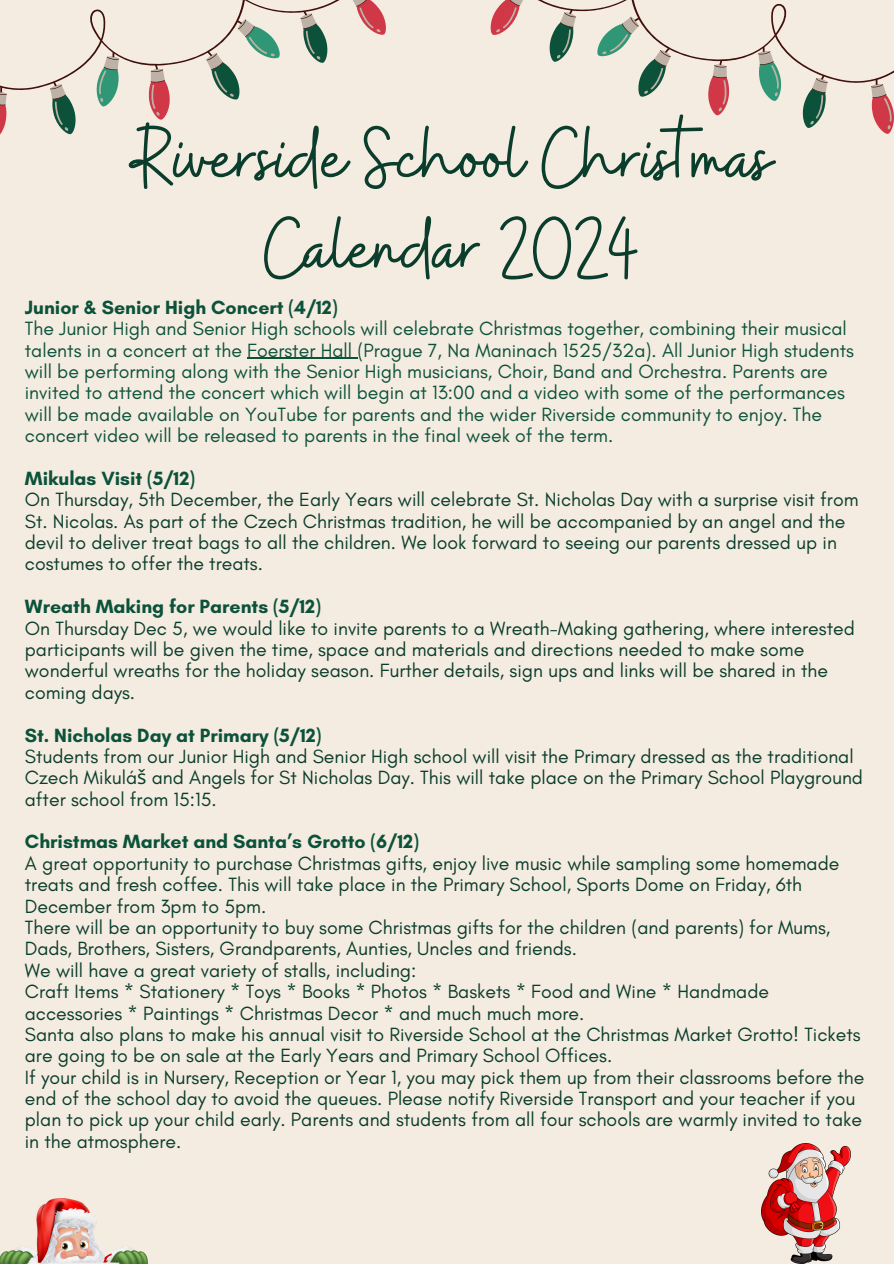
<style>
.page{position:relative;width:894px;height:1264px;background:#fff}
.page>*{position:absolute;margin:0;border:0;box-sizing:border-box;transform-origin:0 0}
.t1{font:88.05px/90.4px "Buffalo";color:#0a3d2c;text-align:center}
.t2{font:19.5px/21.3px "Glacial Indifference";color:#0a3d2c}
.t3{font:19.5px/21.3px "Glacial Indifference";color:#0c523b}
.t4{font:700 19.5px "Glacial Indifference";color:#0c523b}
.s1{font-family:"Noto Sans"}
</style>
<div class="page">
<div style="left:0;top:0;width:893px;height:1263px;background:#f5ece1"></div>
<svg style="left:0;top:0;width:386px;height:135px"></svg>
<svg style="left:490px;top:0;width:403px;height:127px"></svg>
<img style="left:0;top:1198px;width:147px;height:65px">
<img style="left:761px;top:1143px;width:89px;height:120px">
<hr style="left:247px;top:358px;width:110px;height:1px;background:#0c523b">
<h1 class="t1" style="left:132px;top:117px;width:641px">Riverside School Christmas<br>Calendar 2024</h1>
<p class="t4" style="left:25px;top:295px;width:314px">Junior &amp; Senior High Concert (4/12)</p>
<p class="t3" style="left:25px;top:318px;width:830px">The Junior High and Senior High schools will celebrate Christmas together, combining their musical talents in a concert at the Foerster Hall (Prague 7, Na Maninach 1525/32a). All Junior High students will be performing along with the Senior High musicians, Choir, Band and Orchestra. Parents are invited to attend the concert which will begin at 13:00 and a video with some of the performances will be made available on YouTube for parents and the wider Riverside community to enjoy. The concert video will be released to parents in the final week of the term.</p>
<p class="t4" style="left:25px;top:466px;width:172px">Mikulas Visit (5/12)</p>
<p class="t2" style="left:25px;top:489px;width:835px">On Thursday, 5th December, the Early Years will celebrate St. Nicholas Day with a surprise visit from St. Nicolas. As part of the Czech Christmas tradition, he will be accompanied by an angel and the devil to deliver treat bags to all the children. We look forward to seeing our parents dressed up in costumes to offer the treats.</p>
<p class="t4" style="left:25px;top:594px;width:297px">Wreath Making for Parents (5/12)</p>
<p class="t2" style="left:25px;top:617px;width:831px">On Thursday Dec 5, we would like to invite parents to a Wreath-Making gathering, where interested participants will be given the time, space and materials and directions needed to make some wonderful wreaths for the holiday season. Further details, sign ups and links will be shared in the coming days.</p>
<p class="t4" style="left:25px;top:723px;width:298px">St. Nicholas Day at Primary (5/12)</p>
<p class="t2" style="left:25px;top:745px;width:839px">Students from our Junior High and Senior High school will visit the Primary dressed as the traditional<br>Czech Mikulá<span class="s1">š</span> and Angels for St Nicholas Day. This will take place on the Primary School Playground after school from 15:15.</p>
<p class="t4" style="left:25px;top:829px;width:395px">Christmas Market and Santa’s Grotto (6/12)</p>
<p class="t2" style="left:25px;top:852px;width:815px">A great opportunity to purchase Christmas gifts, enjoy live music while sampling some homemade treats and fresh coffee. This will take place in the Primary School, Sports Dome on Friday, 6th<br>December from 3pm to 5pm.</p>
<p class="t2" style="left:25px;top:916px;width:806px">There will be an opportunity to buy some Christmas gifts for the children (and parents) for Mums,<br>Dads, Brothers, Sisters, Grandparents, Aunties, Uncles and friends.</p>
<p class="t2" style="left:25px;top:959px;width:393px">We will have a great variety of stalls, including:</p>
<p class="t2" style="left:25px;top:980px;width:745px">Craft Items * Stationery * Toys * Books * Photos * Baskets * Food and Wine * Handmade accessories * Paintings * Christmas Decor * and much much more.</p>
<p class="t2" style="left:25px;top:1023px;width:837px">Santa also plans to make his annual visit to Riverside School at the Christmas Market Grotto! Tickets are going to be on sale at the Early Years and Primary School Offices.</p>
<p class="t2" style="left:25px;top:1066px;width:840px">If your child is in Nursery, Reception or Year 1, you may pick them up from their classrooms before the end of the school day to avoid the queues. Please notify Riverside Transport and your teacher if you plan to pick up your child early. Parents and students from all four schools are warmly invited to take in the atmosphere.</p>
</div>
